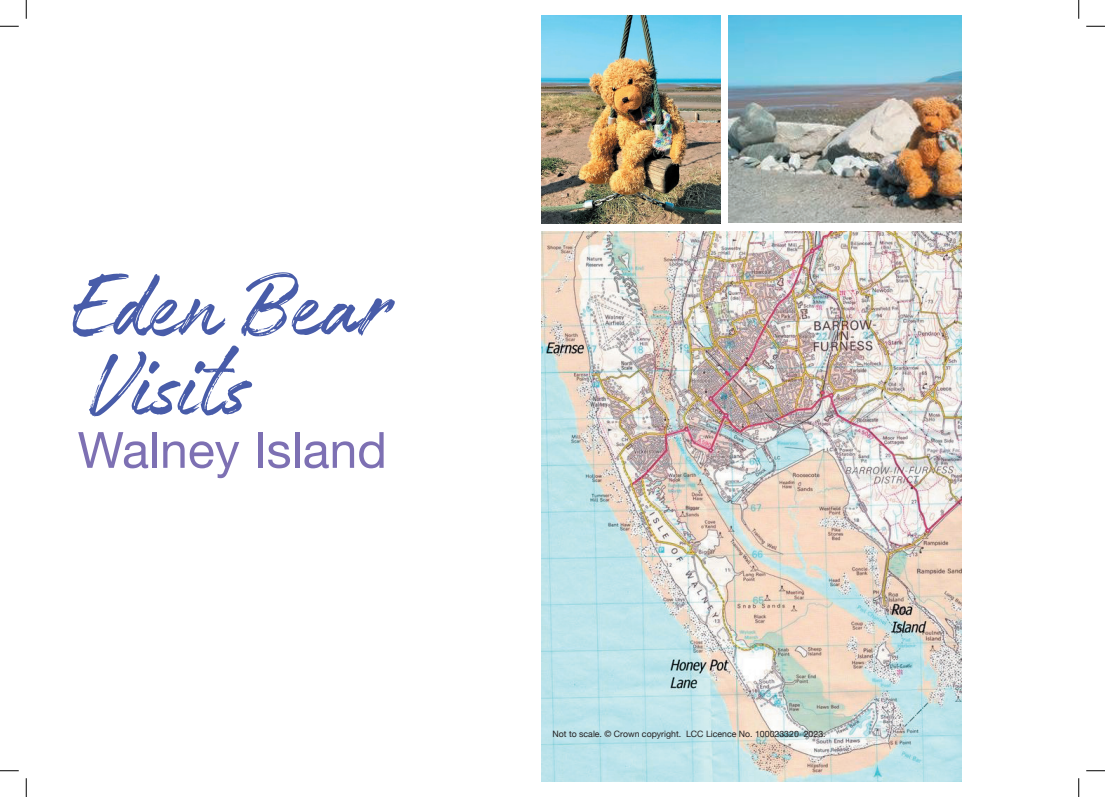
<style>
.page{position:relative;width:1105px;height:797px;background:#fff}
.page>*{position:absolute;margin:0;border:0;box-sizing:border-box;transform-origin:0 0}
.t1{font:104px "Authenia";color:#485ca9}
.t2{font:50px "Helvetica Neue";color:#7d70b3}
.t3{font:8.75px "Helvetica Neue";color:#231f20}
</style>
<div class="page">
<img style="left:541px;top:232px;width:421px;height:549px">
<img style="left:541px;top:16px;width:179px;height:207px">
<img style="left:729px;top:16px;width:232px;height:206px">
<svg style="left:0;top:25px;width:19px;height:2px"></svg>
<svg style="left:1086px;top:25px;width:19px;height:2px"></svg>
<svg style="left:0;top:770px;width:19px;height:1px"></svg>
<svg style="left:1086px;top:770px;width:19px;height:1px"></svg>
<svg style="left:25px;top:0;width:2px;height:19px"></svg>
<svg style="left:25px;top:778px;width:2px;height:19px"></svg>
<svg style="left:1078px;top:0;width:1px;height:19px"></svg>
<svg style="left:1078px;top:778px;width:1px;height:19px"></svg>
<p class="t1" style="left:69px;top:252px;width:320px">Eden Bear</p>
<p class="t1" style="left:88px;top:331px;width:162px">Visits</p>
<p class="t2" style="left:78px;top:414px;width:311px">Walney Island</p>
<p class="t3" style="left:552px;top:727px;width:275px">Not to scale. © Crown copyright. LCC Licence No. 100023320 2023.</p>
</div>
